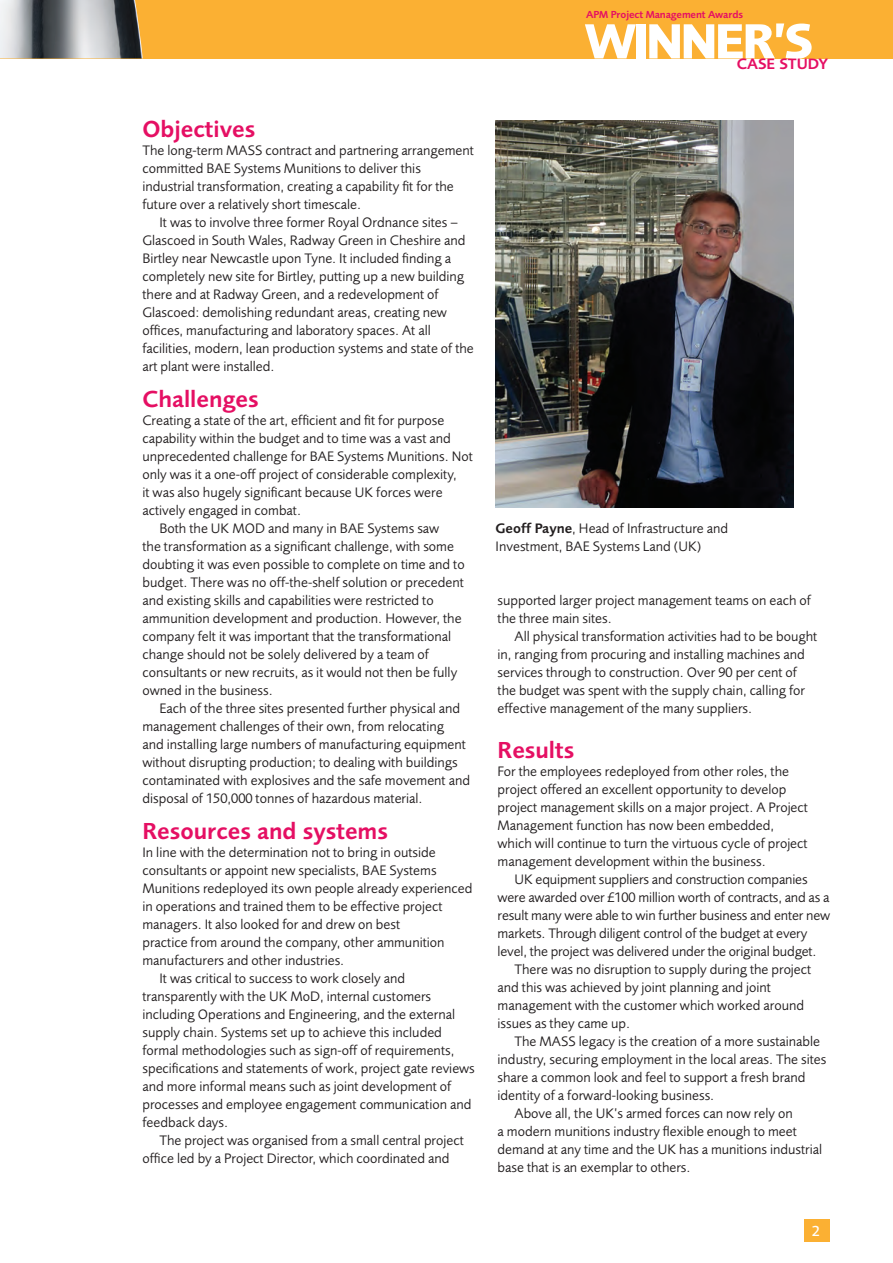
<style>
.page{position:relative;width:893px;height:1263px;background:#fff}
.page>*{position:absolute;margin:0;border:0;box-sizing:border-box;transform-origin:0 0}
.t1{font:700 51.15px "Foundry Sans";letter-spacing:-.06em;color:#fff}
.t2{font:600 24px "Foundry Sans";color:#e50f63}
.t3{font:600 15.6px "Foundry Sans";color:#e50f63}
.t4{font:500 15px "Foundry Sans";color:#fff}
.t5{font:14.25px/18px "Foundry Sans";color:#231f20}
.t6{font:600 10.65px "Foundry Sans";letter-spacing:-.01em;color:#e50f63}
.s1{font-weight:600}
</style>
<div class="page">
<div style="left:804px;top:1220px;width:25px;height:22px;background:#fbb033"></div>
<svg style="left:0;top:0;width:893px;height:58px;background:#e9aa42"></svg>
<img style="left:496px;top:120px;width:297px;height:387px">
<h2 class="t2" style="left:142px;top:115px;width:114px">Objectives</h2>
<p class="t5" style="left:142px;top:141px;width:333px">The long-term MASS contract and partnering arrangement committed BAE Systems Munitions to deliver this industrial transformation, creating a capability fit for the future over a relatively short timescale.</p>
<p class="t5" style="left:142px;top:213px;width:333px;text-indent:17px">It was to involve three former Royal Ordnance sites – Glascoed in South Wales, Radway Green in Cheshire and Birtley near Newcastle upon Tyne. It included finding a completely new site for Birtley, putting up a new building there and at Radway Green, and a redevelopment of Glascoed: demolishing redundant areas, creating new offices, manufacturing and laboratory spaces. At all facilities, modern, lean production systems and state of the art plant were installed.</p>
<h2 class="t2" style="left:142px;top:385px;width:118px">Challenges</h2>
<p class="t5" style="left:142px;top:411px;width:303px">Creating a state of the art, efficient and fit for purpose</p>
<p class="t5" style="left:142px;top:429px;width:310px">capability within the budget and to time was a vast and</p>
<p class="t5" style="left:142px;top:447px;width:332px">unprecedented challenge for BAE Systems Munitions. Not</p>
<p class="t5" style="left:142px;top:465px;width:316px">only was it a one-off project of considerable complexity,</p>
<p class="t5" style="left:142px;top:483px;width:302px">it was also hugely significant because UK forces were</p>
<p class="t5" style="left:142px;top:501px;width:160px">actively engaged in combat.</p>
<p class="t5" style="left:159px;top:519px;width:281px">Both the UK MOD and many in BAE Systems saw</p>
<p class="t5" style="left:142px;top:537px;width:313px">the transformation as a significant challenge, with some</p>
<p class="t5" style="left:142px;top:555px;width:324px">doubting it was even possible to complete on time and to</p>
<p class="t5" style="left:142px;top:573px;width:323px">budget. There was no off-the-shelf solution or precedent</p>
<p class="t5" style="left:142px;top:591px;width:293px">and existing skills and capabilities were restricted to</p>
<p class="t5" style="left:142px;top:609px;width:321px">ammunition development and production. However, the</p>
<p class="t5" style="left:142px;top:627px;width:310px">company felt it was important that the transformational</p>
<p class="t5" style="left:142px;top:645px;width:288px">change should not be solely delivered by a team of</p>
<p class="t5" style="left:142px;top:663px;width:316px">consultants or new recruits, as it would not then be fully</p>
<p class="t5" style="left:142px;top:681px;width:132px">owned in the business.</p>
<p class="t5" style="left:159px;top:699px;width:302px">Each of the three sites presented further physical and</p>
<p class="t5" style="left:142px;top:717px;width:303px">management challenges of their own, from relocating</p>
<p class="t5" style="left:142px;top:735px;width:325px">and installing large numbers of manufacturing equipment</p>
<p class="t5" style="left:142px;top:753px;width:317px">without disrupting production; to dealing with buildings</p>
<p class="t5" style="left:142px;top:771px;width:329px">contaminated with explosives and the safe movement and</p>
<p class="t5" style="left:142px;top:789px;width:282px">disposal of 150,000 tonnes of hazardous material.</p>
<h2 class="t2" style="left:142px;top:817px;width:247px">Resources and systems</h2>
<p class="t5" style="left:142px;top:843px;width:295px">In line with the determination not to bring in outside</p>
<p class="t5" style="left:142px;top:861px;width:296px">consultants or appoint new specialists, BAE Systems</p>
<p class="t5" style="left:142px;top:879px;width:331px">Munitions redeployed its own people already experienced</p>
<p class="t5" style="left:142px;top:897px;width:301px">in operations and trained them to be effective project</p>
<p class="t5" style="left:142px;top:915px;width:259px">managers. It also looked for and drew on best</p>
<p class="t5" style="left:142px;top:933px;width:303px">practice from around the company, other ammunition</p>
<p class="t5" style="left:142px;top:951px;width:203px">manufacturers and other industries.</p>
<p class="t5" style="left:159px;top:969px;width:247px">It was critical to success to work closely and</p>
<p class="t5" style="left:142px;top:987px;width:290px">transparently with the UK MoD, internal customers</p>
<p class="t5" style="left:142px;top:1005px;width:314px">including Operations and Engineering, and the external</p>
<p class="t5" style="left:142px;top:1023px;width:301px">supply chain. Systems set up to achieve this included</p>
<p class="t5" style="left:142px;top:1041px;width:313px">formal methodologies such as sign-off of requirements,</p>
<p class="t5" style="left:142px;top:1059px;width:334px">specifications and statements of work, project gate reviews</p>
<p class="t5" style="left:142px;top:1077px;width:310px">and more informal means such as joint development of</p>
<p class="t5" style="left:142px;top:1095px;width:330px">processes and employee engagement communication and</p>
<p class="t5" style="left:142px;top:1113px;width:87px">feedback days.</p>
<p class="t5" style="left:159px;top:1131px;width:306px">The project was organised from a small central project</p>
<p class="t5" style="left:142px;top:1149px;width:309px">office led by a Project Director, which coordinated and</p>
<p class="t6" style="left:586px;top:9px;width:159px">APM Project Management Awards</p>
<h1 class="t1" style="left:585px;top:11px;width:230px">WINNER’S</h1>
<p class="t3" style="left:737px;top:55px;width:93px">CASE STUDY</p>
<p class="t5" style="left:496px;top:519px;width:234px"><span class="s1">Geoff Payne</span>, Head of Infrastructure and<br>Investment, BAE Systems Land (UK)</p>
<p class="t5" style="left:498px;top:591px;width:315px">supported larger project management teams on each of the three main sites.</p>
<p class="t5" style="left:498px;top:627px;width:321px;text-indent:17px">All physical transformation activities had to be bought in, ranging from procuring and installing machines and services through to construction. Over 90 per cent of the budget was spent with the supply chain, calling for effective management of the many suppliers.</p>
<h2 class="t2" style="left:498px;top:736px;width:78px">Results</h2>
<p class="t5" style="left:498px;top:762px;width:312px">For the employees redeployed from other roles, the project offered an excellent opportunity to develop project management skills on a major project. A Project Management function has now been embedded, which will continue to turn the virtuous cycle of project management development within the business.</p>
<p class="t5" style="left:515px;top:870px;width:294px">UK equipment suppliers and construction companies</p>
<p class="t5" style="left:498px;top:888px;width:333px">were awarded over £100 million worth of contracts, and as a</p>
<p class="t5" style="left:498px;top:906px;width:334px">result many were able to win further business and enter new</p>
<p class="t5" style="left:498px;top:924px;width:311px">markets. Through diligent control of the budget at every</p>
<p class="t5" style="left:498px;top:942px;width:321px">level, the project was delivered under the original budget.</p>
<p class="t5" style="left:515px;top:960px;width:298px">There was no disruption to supply during the project</p>
<p class="t5" style="left:498px;top:978px;width:275px">and this was achieved by joint planning and joint</p>
<p class="t5" style="left:498px;top:996px;width:308px">management with the customer which worked around</p>
<p class="t5" style="left:498px;top:1014px;width:134px">issues as they came up.</p>
<p class="t5" style="left:515px;top:1032px;width:307px">The MASS legacy is the creation of a more sustainable</p>
<p class="t5" style="left:498px;top:1050px;width:330px">industry, securing employment in the local areas. The sites</p>
<p class="t5" style="left:498px;top:1068px;width:309px">share a common look and feel to support a fresh brand</p>
<p class="t5" style="left:498px;top:1086px;width:218px">identity of a forward-looking business.</p>
<p class="t5" style="left:515px;top:1104px;width:280px">Above all, the UK’s armed forces can now rely on</p>
<p class="t5" style="left:498px;top:1122px;width:301px">a modern munitions industry flexible enough to meet</p>
<p class="t5" style="left:498px;top:1140px;width:326px">demand at any time and the UK has a munitions industrial</p>
<p class="t5" style="left:498px;top:1158px;width:194px">base that is an exemplar to others.</p>
<p class="t4" style="left:812px;top:1222px;width:10px">2</p>
</div>
